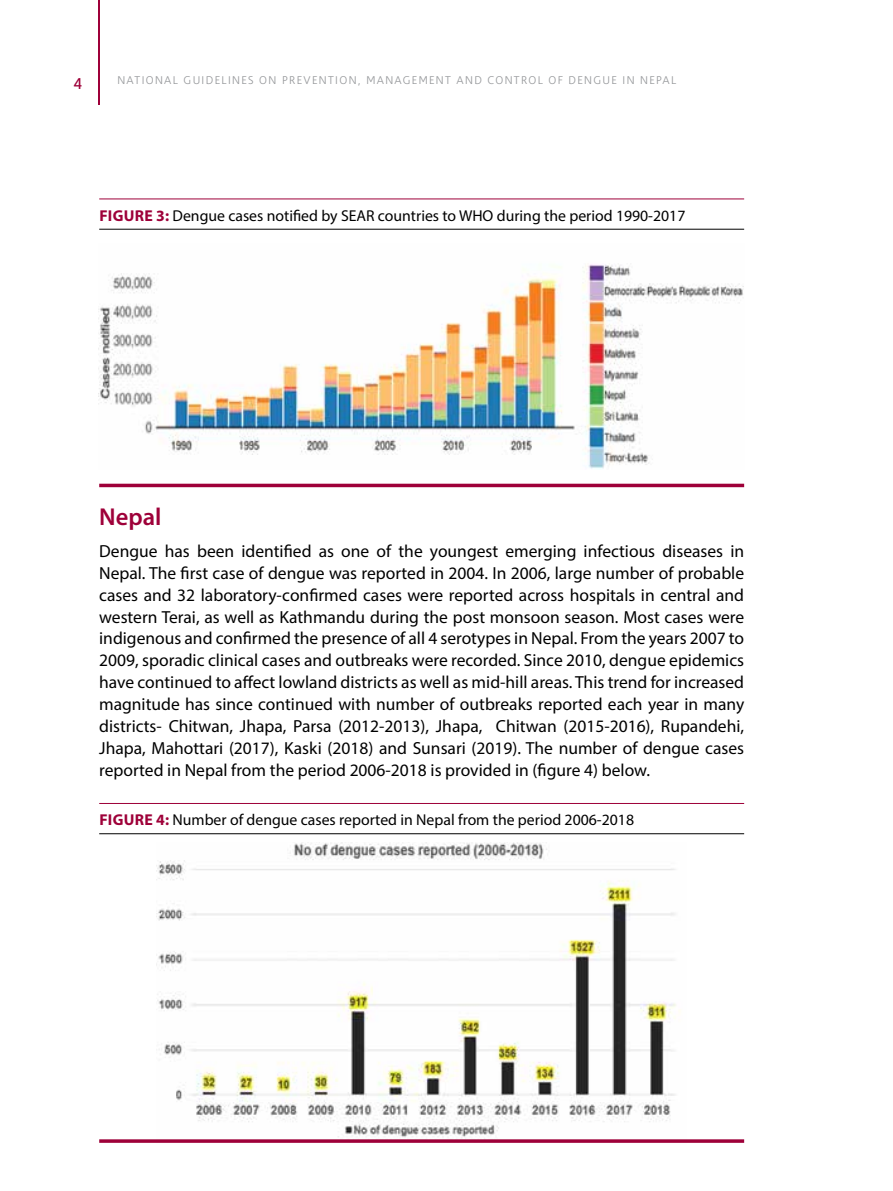
<style>
.page{position:relative;width:893px;height:1191px;background:#fff}
.page>*{position:absolute;margin:0;border:0;box-sizing:border-box;transform-origin:0 0}
.t1{font:600 24.5px "Myriad Pro";color:#9e0039}
.t2{font:17.5px/21.9px "Myriad Pro";color:#000;text-align:justify}
.t3{font:15.75px "Myriad Pro";color:#000}
.t4{font:15.75px "Corisande";color:#9e0039}
.t5{font:300 11.38px "Corisande";letter-spacing:.12em;color:#939598}
.s1{font-weight:700;color:#9e0039}
</style>
<div class="page">
<hr style="left:98px;top:0;width:1px;height:104px;background:#9e0039">
<img style="left:99px;top:264px;width:645px;height:205px">
<hr style="left:99px;top:198px;width:645px;height:1px;background:#9e0039">
<hr style="left:99px;top:484px;width:645px;height:3px;background:#9e0039">
<hr style="left:99px;top:229px;width:645px;height:1px;background:#000">
<img style="left:157px;top:842px;width:529px;height:301px">
<hr style="left:99px;top:803px;width:645px;height:1px;background:#9e0039">
<hr style="left:99px;top:1139px;width:645px;height:3px;background:#9e0039">
<hr style="left:99px;top:833px;width:645px;height:1px;background:#000">
<p class="t4" style="left:74px;top:75px;width:10px">4</p>
<p class="t5" style="left:117px;top:74px;width:560px">NATIONAL GUIDELIN ES ON PREVENTION, MANAGEM ENT AN D CONTROL OF DENG UE IN NEPAL</p>
<p class="t3" style="left:99px;top:206px;width:588px"><span class="s1">FIGURE 3:</span> Dengue cases notified by SEAR countries to WHO during the period 1990-2017</p>
<h1 class="t1" style="left:99px;top:501px;width:64px">Nepal</h1>
<p class="t2" style="left:99px;top:540px;width:646px">Dengue has been identified as one of the youngest emerging infectious diseases in Nepal. The first case of dengue was reported in 2004. In 2006, large number of probable cases and 32 laboratory-confirmed cases were reported across hospitals in central and western Terai, as well as Kathmandu during the post monsoon season. Most cases were indigenous and confirmed the presence of all 4 serotypes in Nepal. From the years 2007 to 2009, sporadic clinical cases and outbreaks were recorded. Since 2010, dengue epidemics have continued to affect lowland districts as well as mid-hill areas. This trend for increased magnitude has since continued with number of outbreaks reported each year in many districts- Chitwan, Jhapa, Parsa (2012-2013), Jhapa, Chitwan (2015-2016), Rupandehi, Jhapa, Mahottari (2017), Kaski (2018) and Sunsari (2019). The number of dengue cases reported in Nepal from the period 2006-2018 is provided in (figure 4) below.</p>
<p class="t3" style="left:99px;top:810px;width:536px"><span class="s1">FIGURE 4:</span> Number of dengue cases reported in Nepal from the period 2006-2018</p>
</div>
